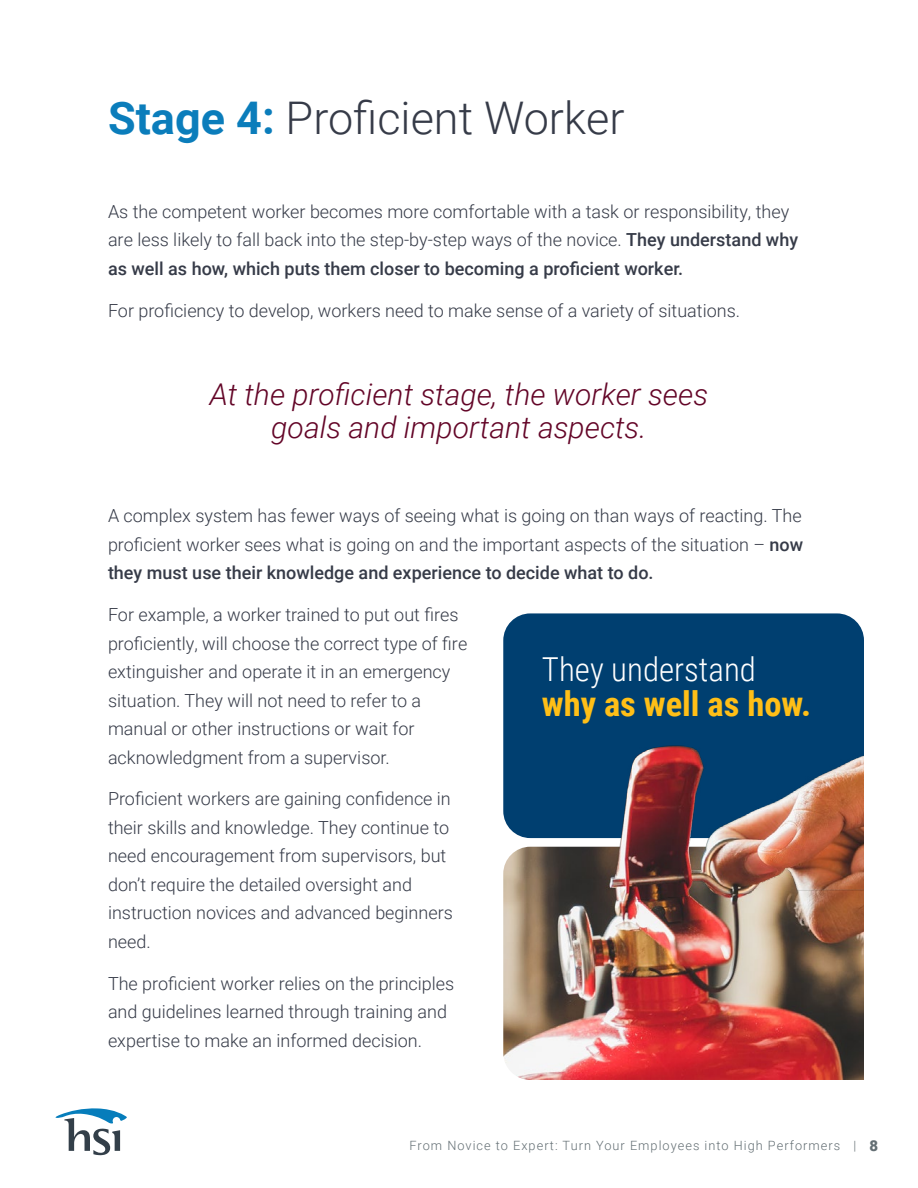
<style>
.page{position:relative;width:918px;height:1188px;background:#fff}
.page>*{position:absolute;margin:0;border:0;box-sizing:border-box;transform-origin:0 0}
.t1{font:300 45px "Roboto";color:#363b48}
.t2{font:700 34.5px "Roboto Condensed";color:#ffbf17}
.t3{font:300 33px "Roboto Condensed";color:#fff}
.t4{font:italic 300 30px/33px "Roboto";color:#630527;text-align:center}
.t5{font:300 18px/28.5px "Roboto";color:#363b48}
.t6{font:300 12.75px "Roboto";letter-spacing:.08em;color:#646f74}
.s1{font-weight:700;color:#0b7dbb}
.s2{font-weight:500}
.s3{font-weight:900;font-size:15px}
</style>
<div class="page">
<svg style="left:55px;top:1108px;width:72px;height:47px"></svg>
<img style="left:503px;top:847px;width:361px;height:233px">
<div style="left:503px;top:613px;width:361px;height:225px;background:#003f70;border-radius:27px"></div>
<img style="left:530px;top:745px;width:334px;height:267px">
<h1 class="t1" style="left:108px;top:86px;width:518px"><span class="s1">Stage 4:</span> Proficient Worker</h1>
<p class="t5" style="left:108px;top:196px;width:692px">As the competent worker becomes more comfortable with a task or responsibility, they are less likely to fall back into the step-by-step ways of the novice. <span class="s2">They understand why as well as how, which puts them closer to becoming a proficient worker.</span></p>
<p class="t5" style="left:108px;top:295px;width:634px">For proficiency to develop, workers need to make sense of a variety of situations.</p>
<h3 class="t4" style="left:210px;top:377px;width:500px">At the proficient stage, the worker sees goals and important aspects.</h3>
<p class="t5" style="left:108px;top:501px;width:697px;text-align:justify">A complex system has fewer ways of seeing what is going on than ways of reacting. The proficient worker sees what is going on and the important aspects of the situation – <span class="s2">now they must use their knowledge and experience to decide what to do.</span></p>
<p class="t5" style="left:108px;top:600px;width:361px">For example, a worker trained to put out fires proficiently, will choose the correct type of fire extinguisher and operate it in an emergency situation. They will not need to refer to a manual or other instructions or wait for acknowledgment from a supervisor.</p>
<p class="t5" style="left:108px;top:784px;width:346px">Proficient workers are gaining confidence in their skills and knowledge. They continue to need encouragement from supervisors, but don’t require the detailed oversight and instruction novices and advanced beginners need.</p>
<p class="t5" style="left:108px;top:969px;width:348px">The proficient worker relies on the principles and guidelines learned through training and expertise to make an informed decision.</p>
<h3 class="t3" style="left:542px;top:646px;width:216px">They understand</h3>
<h2 class="t2" style="left:542px;top:679px;width:271px">why as well as how.</h2>
<p class="t6" style="left:410px;top:1136px;width:470px">From Novice to Expert: Turn Your Employees into High Performers | <span class="s3">8</span></p>
</div>
